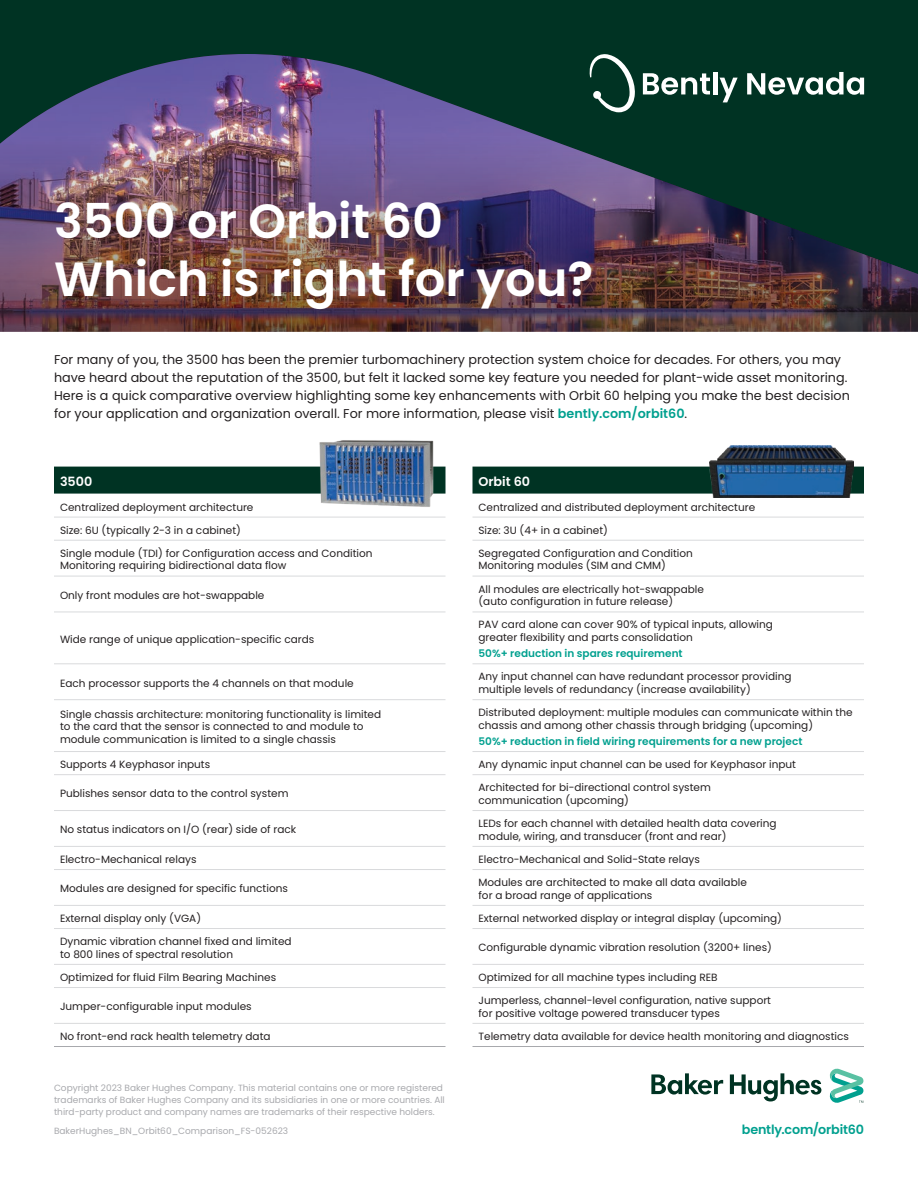
<style>
.page{position:relative;width:918px;height:1188px;background:#fff}
.page>*{position:absolute;margin:0;border:0;box-sizing:border-box;transform-origin:0 0}
._32pt-headline{font:600 48px/57.6px "Poppins";color:#fff}
._8_5pt-body_text{font:12.75px/18px "Poppins";color:#231f20}
.t1{font:600 12.75px "Poppins";letter-spacing:-.01em;color:#00a08f}
._8_5pt-body_text-2{font:600 12.75px "Poppins";color:#fff}
._8_5pt-body_text-3{font:10.5px/12.8px "Poppins";color:#231f20}
._8_5pt-body_text-4{font:600 10.5px "Poppins";color:#00a08f}
._6pt-legal_footnote{font:9px/12px "Poppins";color:#a8a9ad}
.s1{font-weight:600;color:#00a08f}
</style>
<div class="page">
<div style="left:0;top:0;width:918px;height:329px;background:#003323"></div>
<img style="left:0;top:54px;width:918px;height:278px">
<svg style="left:54px;top:467px;width:810px;height:27px;background:#103f30"></svg>
<hr style="left:54px;top:517px;width:392px;height:1px;background:#d9dadc">
<hr style="left:472px;top:517px;width:392px;height:1px;background:#d9dadc">
<hr style="left:54px;top:540px;width:392px;height:1px;background:#d9dadc">
<hr style="left:472px;top:540px;width:392px;height:1px;background:#d9dadc">
<hr style="left:54px;top:576px;width:392px;height:1px;background:#d9dadc">
<hr style="left:472px;top:576px;width:392px;height:1px;background:#d9dadc">
<hr style="left:54px;top:612px;width:392px;height:1px;background:#d9dadc">
<hr style="left:472px;top:612px;width:392px;height:1px;background:#d9dadc">
<hr style="left:54px;top:663px;width:392px;height:1px;background:#d9dadc">
<hr style="left:472px;top:663px;width:392px;height:1px;background:#d9dadc">
<hr style="left:54px;top:699px;width:392px;height:1px;background:#d9dadc">
<hr style="left:472px;top:699px;width:392px;height:1px;background:#d9dadc">
<hr style="left:54px;top:751px;width:392px;height:1px;background:#d9dadc">
<hr style="left:472px;top:751px;width:392px;height:1px;background:#d9dadc">
<hr style="left:54px;top:774px;width:392px;height:1px;background:#d9dadc">
<hr style="left:472px;top:774px;width:392px;height:1px;background:#d9dadc">
<hr style="left:54px;top:810px;width:392px;height:1px;background:#d9dadc">
<hr style="left:472px;top:810px;width:392px;height:1px;background:#d9dadc">
<hr style="left:54px;top:846px;width:392px;height:1px;background:#d9dadc">
<hr style="left:472px;top:846px;width:392px;height:1px;background:#d9dadc">
<hr style="left:54px;top:869px;width:392px;height:1px;background:#d9dadc">
<hr style="left:472px;top:869px;width:392px;height:1px;background:#d9dadc">
<hr style="left:54px;top:905px;width:392px;height:1px;background:#d9dadc">
<hr style="left:472px;top:905px;width:392px;height:1px;background:#d9dadc">
<hr style="left:54px;top:928px;width:392px;height:1px;background:#d9dadc">
<hr style="left:472px;top:928px;width:392px;height:1px;background:#d9dadc">
<hr style="left:54px;top:964px;width:392px;height:1px;background:#d9dadc">
<hr style="left:472px;top:964px;width:392px;height:1px;background:#d9dadc">
<hr style="left:54px;top:987px;width:392px;height:1px;background:#d9dadc">
<hr style="left:472px;top:987px;width:392px;height:1px;background:#d9dadc">
<hr style="left:54px;top:1023px;width:392px;height:1px;background:#d9dadc">
<hr style="left:472px;top:1023px;width:392px;height:1px;background:#d9dadc">
<hr style="left:54px;top:1046px;width:392px;height:1px;background:#a8a9ad">
<hr style="left:472px;top:1046px;width:392px;height:1px;background:#a8a9ad">
<img style="left:709px;top:446px;width:144px;height:51px">
<img style="left:319px;top:440px;width:116px;height:67px">
<svg style="left:588px;top:54px;width:47px;height:58px"></svg>
<svg style="left:643px;top:73px;width:67px;height:22px"></svg>
<hr style="left:713px;top:72px;width:4px;height:22px;background:#fff">
<svg style="left:720px;top:78px;width:18px;height:24px"></svg>
<svg style="left:747px;top:72px;width:117px;height:23px"></svg>
<svg style="left:651px;top:1068px;width:213px;height:35px"></svg>
<p class="_32pt-headline" style="left:54px;top:193px;width:541px">3500 or Orbit 60<br>Which is right for you?</p>
<p class="_8_5pt-body_text" style="left:54px;top:350px;width:797px">For many of you, the 3500 has been the premier turbomachinery protection system choice for decades. For others, you may have heard about the reputation of the 3500, but felt it lacked some key feature you needed for plant-wide asset monitoring.<br>Here is a quick comparative overview highlighting some key enhancements with Orbit 60 helping you make the best decision for your application and organization overall. For more information, please visit <span class="s1">bently.com/orbit60</span>.</p>
<p class="_8_5pt-body_text-2" style="left:60px;top:474px;width:34px">3500</p>
<p class="_8_5pt-body_text-2" style="left:478px;top:474px;width:53px">Orbit 60</p>
<p class="_8_5pt-body_text-3" style="left:60px;top:501px;width:195px">Centralized deployment architecture</p>
<p class="_8_5pt-body_text-3" style="left:478px;top:501px;width:278px">Centralized and distributed deployment architecture</p>
<p class="_8_5pt-body_text-3" style="left:60px;top:524px;width:182px">Size: 6U (typically 2-3 in a cabinet)</p>
<p class="_8_5pt-body_text-3" style="left:478px;top:524px;width:131px">Size: 3U (4+ in a cabinet)</p>
<p class="_8_5pt-body_text-3" style="left:60px;top:547px;width:314px">Single module (TDI) for Configuration access and Condition<br>Monitoring requiring bidirectional data flow</p>
<p class="_8_5pt-body_text-3" style="left:478px;top:547px;width:216px">Segregated Configuration and Condition<br>Monitoring modules (SIM and CMM)</p>
<p class="_8_5pt-body_text-3" style="left:60px;top:589px;width:206px">Only front modules are hot-swappable</p>
<p class="_8_5pt-body_text-3" style="left:478px;top:583px;width:227px">All modules are electrically hot-swappable (auto configuration in future release)</p>
<p class="_8_5pt-body_text-3" style="left:60px;top:633px;width:256px">Wide range of unique application-specific cards</p>
<p class="_8_5pt-body_text-3" style="left:478px;top:618px;width:296px">PAV card alone can cover 90% of typical inputs, allowing greater flexibility and parts consolidation</p>
<p class="_8_5pt-body_text-4" style="left:478px;top:647px;width:206px">50%+ reduction in spares requirement</p>
<p class="_8_5pt-body_text-3" style="left:60px;top:677px;width:295px">Each processor supports the 4 channels on that module</p>
<p class="_8_5pt-body_text-3" style="left:478px;top:670px;width:315px">Any input channel can have redundant processor providing multiple levels of redundancy (increase availability)</p>
<p class="_8_5pt-body_text-3" style="left:60px;top:708px;width:323px">Single chassis architecture: monitoring functionality is limited to the card that the sensor is connected to and module to module communication is limited to a single chassis</p>
<p class="_8_5pt-body_text-3" style="left:478px;top:706px;width:376px">Distributed deployment: multiple modules can communicate within the chassis and among other chassis through bridging (upcoming)</p>
<p class="_8_5pt-body_text-4" style="left:478px;top:735px;width:325px">50%+ reduction in field wiring requirements for a new project</p>
<p class="_8_5pt-body_text-3" style="left:60px;top:758px;width:152px">Supports 4 Keyphasor inputs</p>
<p class="_8_5pt-body_text-3" style="left:478px;top:758px;width:319px">Any dynamic input channel can be used for Keyphasor input</p>
<p class="_8_5pt-body_text-3" style="left:60px;top:787px;width:230px">Publishes sensor data to the control system</p>
<p class="_8_5pt-body_text-3" style="left:478px;top:781px;width:234px">Architected for bi-directional control system communication (upcoming)</p>
<p class="_8_5pt-body_text-3" style="left:60px;top:823px;width:238px">No status indicators on I/O (rear) side of rack</p>
<p class="_8_5pt-body_text-3" style="left:478px;top:817px;width:300px">LEDs for each channel with detailed health data covering module, wiring, and transducer (front and rear)</p>
<p class="_8_5pt-body_text-3" style="left:60px;top:853px;width:138px">Electro-Mechanical relays</p>
<p class="_8_5pt-body_text-3" style="left:478px;top:853px;width:223px">Electro-Mechanical and Solid-State relays</p>
<p class="_8_5pt-body_text-3" style="left:60px;top:882px;width:229px">Modules are designed for specific functions</p>
<p class="_8_5pt-body_text-3" style="left:478px;top:876px;width:270px">Modules are architected to make all data available for a broad range of applications</p>
<p class="_8_5pt-body_text-3" style="left:60px;top:912px;width:143px">External display only (VGA)</p>
<p class="_8_5pt-body_text-3" style="left:478px;top:912px;width:305px">External networked display or integral display (upcoming)</p>
<p class="_8_5pt-body_text-3" style="left:60px;top:935px;width:233px">Dynamic vibration channel fixed and limited to 800 lines of spectral resolution</p>
<p class="_8_5pt-body_text-3" style="left:478px;top:941px;width:295px">Configurable dynamic vibration resolution (3200+ lines)</p>
<p class="_8_5pt-body_text-3" style="left:60px;top:971px;width:218px">Optimized for fluid Film Bearing Machines</p>
<p class="_8_5pt-body_text-3" style="left:478px;top:971px;width:241px">Optimized for all machine types including REB</p>
<p class="_8_5pt-body_text-3" style="left:60px;top:1000px;width:193px">Jumper-configurable input modules</p>
<p class="_8_5pt-body_text-3" style="left:478px;top:994px;width:294px">Jumperless, channel-level configuration, native support for positive voltage powered transducer types</p>
<p class="_8_5pt-body_text-3" style="left:60px;top:1030px;width:212px">No front-end rack health telemetry data</p>
<p class="_8_5pt-body_text-3" style="left:478px;top:1030px;width:372px">Telemetry data available for device health monitoring and diagnostics</p>
<p class="_6pt-legal_footnote" style="left:54px;top:1082px;width:392px">Copyright 2023 Baker Hughes Company. This material contains one or more registered trademarks of Baker Hughes Company and its subsidiaries in one or more countries. All third-party product and company names are trademarks of their respective holders.</p>
<p class="_6pt-legal_footnote" style="left:54px;top:1125px;width:236px">BakerHughes_BN_Orbit60_Comparison_FS-052623</p>
<p class="t1" style="left:742px;top:1122px;width:124px">bently.com/orbit60</p>
</div>
